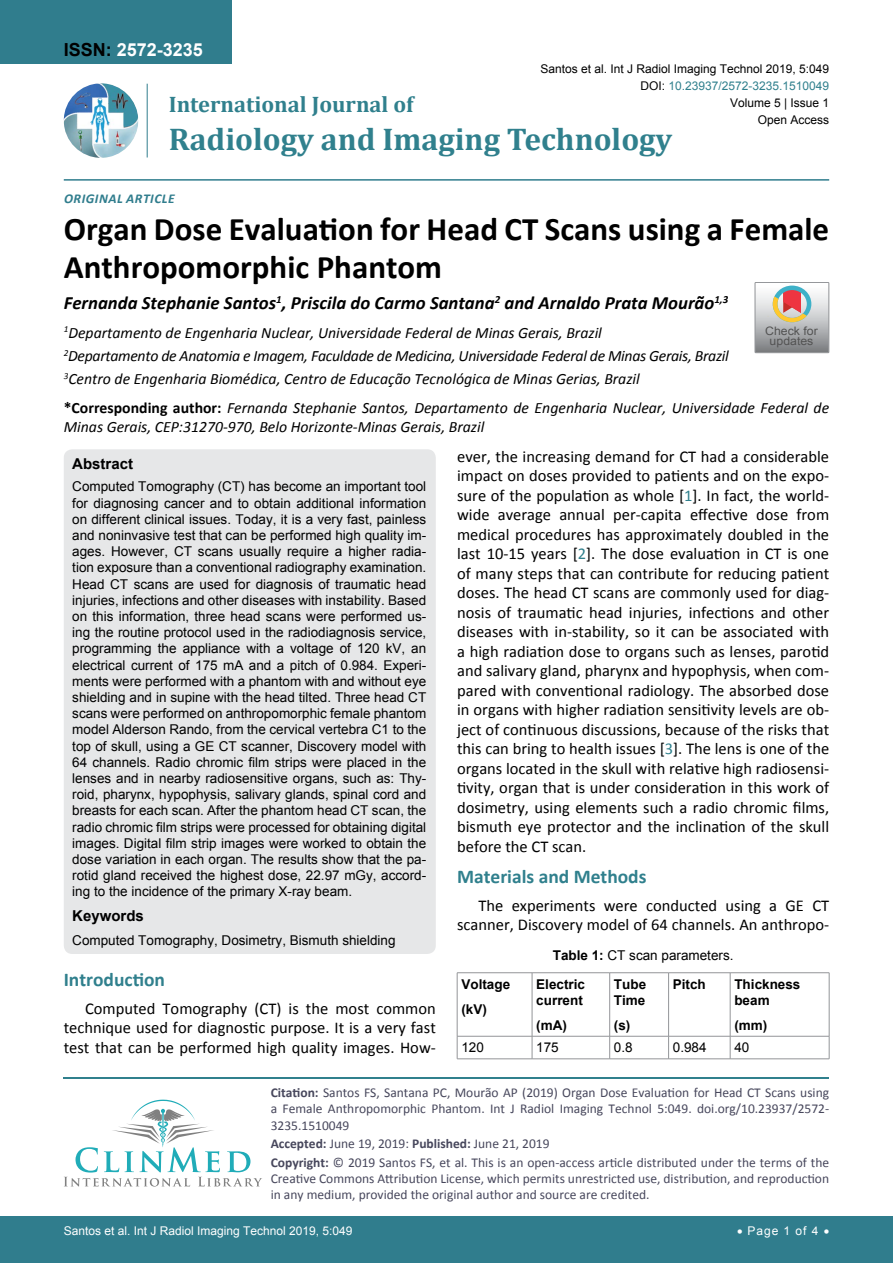
<style>
.page{position:relative;width:893px;height:1263px;background:#fff}
.page>*{position:absolute;margin:0;border:0;box-sizing:border-box;transform-origin:0 0}
.t1{font:700 33px/37.5px "Calibri";color:#000}
.t2{font:700 31.5px "Cambria";color:#30808d}
.t3{font:700 22.5px "Cambria";color:#30808d}
.t4{font:700 19.5px "Calibri";color:#30808d}
.t5{font:italic 700 18.75px "Calibri";color:#000}
.t6{font:700 18px "Arial";color:#fff}
.t7{font:16.5px/19.5px "Calibri";color:#000;text-align:justify}
.t8{font:italic 15.75px/23.1px "Calibri";color:#000}
.t9{font:700 15px "Arial";color:#000}
.t10{font:13.5px/16.2px "Arial";color:#000;text-align:justify}
.t11{font:13.5px/16.2px "Calibri";color:#47475c}
.t12{font:700 13.5px/16.2px "Arial";color:#000}
.t13{font:italic 700 13.5px "Calibri";letter-spacing:.04em;color:#307d8d}
.t14{font:12px "Arial";color:#000}
.t15{font:12px "Arial";color:#fff}
.t16{font:12px "Arial";color:#30808d}
.t17{font:11.7px/10.1px "Arial";color:#535353;text-align:center;scale:1.06 1}
.s1{color:#000}
.s2{font-weight:700;font-style:normal}
.s3{color:#30808d}
.s4{font-weight:700}
</style>
<div class="page">
<hr style="left:64px;top:1077px;width:765px;height:1px;background:#30808d">
<svg style="left:64px;top:1100px;width:198px;height:86px"></svg>
<div style="left:0;top:1217px;width:893px;height:46px;background:#307d8d"></div>
<div style="left:0;top:0;width:231px;height:64px;background:#307d8d"></div>
<hr style="left:64px;top:179px;width:765px;height:2px;background:#307d8d">
<img style="left:64px;top:83px;width:74px;height:75px;border-radius:37px">
<hr style="left:147px;top:84px;width:1px;height:73px;background:#307d8d">
<svg style="left:755px;top:282px;width:74px;height:71px;background:#bdb6b3"></svg>
<hr style="left:457px;top:972px;width:75px;height:1px;background:#939598">
<hr style="left:457px;top:973px;width:1px;height:63px;background:#939598">
<hr style="left:532px;top:972px;width:78px;height:1px;background:#939598">
<hr style="left:532px;top:973px;width:1px;height:63px;background:#939598">
<hr style="left:610px;top:972px;width:59px;height:1px;background:#939598">
<hr style="left:609px;top:973px;width:1px;height:63px;background:#939598">
<hr style="left:669px;top:972px;width:61px;height:1px;background:#939598">
<hr style="left:668px;top:973px;width:1px;height:63px;background:#939598">
<hr style="left:730px;top:972px;width:99px;height:1px;background:#939598">
<hr style="left:730px;top:973px;width:1px;height:63px;background:#939598">
<hr style="left:829px;top:973px;width:1px;height:63px;background:#939598">
<hr style="left:457px;top:1036px;width:75px;height:1px;background:#939598">
<svg style="left:457px;top:1036px;width:1px;height:22px"></svg>
<hr style="left:532px;top:1036px;width:78px;height:1px;background:#939598">
<svg style="left:532px;top:1036px;width:1px;height:22px"></svg>
<hr style="left:610px;top:1036px;width:59px;height:1px;background:#939598">
<svg style="left:609px;top:1036px;width:1px;height:22px"></svg>
<hr style="left:669px;top:1036px;width:61px;height:1px;background:#939598">
<svg style="left:668px;top:1036px;width:1px;height:22px"></svg>
<hr style="left:730px;top:1036px;width:99px;height:1px;background:#939598">
<svg style="left:730px;top:1036px;width:1px;height:22px"></svg>
<svg style="left:829px;top:1036px;width:1px;height:23px"></svg>
<hr style="left:457px;top:1058px;width:75px;height:1px;background:#939598">
<hr style="left:532px;top:1058px;width:78px;height:1px;background:#939598">
<hr style="left:610px;top:1058px;width:59px;height:1px;background:#939598">
<hr style="left:669px;top:1058px;width:61px;height:1px;background:#939598">
<hr style="left:730px;top:1058px;width:99px;height:1px;background:#939598">
<div style="left:64px;top:449px;width:372px;height:505px;background:#e6e7e8;border-radius:9px"></div>
<h3 class="t6" style="left:64px;top:38px;width:141px"><span class="s1">ISSN:</span> 2572-3235</h3>
<p class="t14" style="left:540px;top:60px;width:290px">Santos et al. Int J Radiol Imaging Technol 2019, 5:049</p>
<p class="t16" style="left:640px;top:78px;width:190px"><span class="s1">DOI:</span> 10.23937/2572-3235.1510049</p>
<p class="t14" style="left:758px;top:112px;width:73px">Open Access</p>
<h3 class="t3" style="left:169px;top:89px;width:246px">International Journal of</h3>
<h2 class="t2" style="left:169px;top:117px;width:505px">Radiology and Imaging Technology</h2>
<p class="t14" style="left:730px;top:95px;width:101px">Volume 5 | Issue 1</p>
<p class="t13" style="left:64px;top:190px;width:112px">Original Article</p>
<h1 class="t1" style="left:64px;top:211px;width:767px">Organ Dose Evaluation for Head CT Scans using a Female<br>Anthropomorphic Phantom</h1>
<h3 class="t5" style="left:64px;top:291px;width:666px">Fernanda Stephanie Santos<sup>1</sup>, Priscila do Carmo Santana<sup>2</sup> and Arnaldo Prata Mourão<sup>1,3</sup></h3>
<p class="t8" style="left:64px;top:320px;width:666px"><sup>1</sup>Departamento de Engenharia Nuclear, Universidade Federal de Minas Gerais, Brazil<br><sup>2</sup>Departamento de Anatomia e Imagem, Faculdade de Medicina, Universidade Federal de Minas Gerais, Brazil<br><sup>3</sup>Centro de Engenharia Biomédica, Centro de Educação Tecnológica de Minas Gerias, Brazil</p>
<p class="t8" style="left:64px;top:397px;width:767px;line-height:19.5px"><span class="s2">*Corresponding author:</span> Fernanda Stephanie Santos, Departamento de Engenharia Nuclear, Universidade Federal de<br>Minas Gerais, CEP:31270-970, Belo Horizonte-Minas Gerais, Brazil</p>
<p class="t7" style="left:457px;top:446px;width:374px">ever, the increasing demand for CT had a considerable impact on doses provided to patients and on the expo&shy;sure of the population as whole [<span class="s3">1</span>]. In fact, the world&shy;wide average annual per-capita effective dose from medical procedures has approximately doubled in the last 10-15 years [<span class="s3">2</span>]. The dose evaluation in CT is one of many steps that can contribute for reducing patient doses. The head CT scans are commonly used for diag&shy;nosis of traumatic head injuries, infections and other diseases with in-stability, so it can be associated with a high radiation dose to organs such as lenses, parotid and salivary gland, pharynx and hypophysis, when com&shy;pared with conventional radiology. The absorbed dose in organs with higher radiation sensitivity levels are ob&shy;ject of continuous discussions, because of the risks that this can bring to health issues [<span class="s3">3</span>]. The lens is one of the organs located in the skull with relative high radiosensi&shy;tivity, organ that is under consideration in this work of dosimetry, using elements such a radio chromic films, bismuth eye protector and the inclination of the skull before the CT scan.</p>
<h3 class="t4" style="left:457px;top:864px;width:191px">Materials and Methods</h3>
<p class="t7" style="left:457px;top:895px;width:374px;text-align:right">The experiments were conducted using a GE CT scanner, Discovery model of 64 channels. An anthropo-</p>
<p class="t17" style="left:765px;top:326px;width:51px">Check for updates</p>
<p class="t9" style="left:72px;top:453px;width:62px">Abstract</p>
<p class="t10" style="left:72px;top:479px;width:356px">Computed Tomography (CT) has become an important tool for diagnosing cancer and to obtain additional information on different clinical issues. Today, it is a very fast, painless and noninvasive test that can be performed high quality im&shy;ages. However, CT scans usually require a higher radia&shy;tion exposure than a conventional radiography examination.<br>Head CT scans are used for diagnosis of traumatic head injuries, infections and other diseases with instability. Based on this information, three head scans were performed us&shy;ing the routine protocol used in the radiodiagnosis service, programming the appliance with a voltage of 120 kV, an electrical current of 175 mA and a pitch of 0.984. Experi&shy;ments were performed with a phantom with and without eye shielding and in supine with the head tilted. Three head CT scans were performed on anthropomorphic female phantom model Alderson Rando, from the cervical vertebra C1 to the top of skull, using a GE CT scanner, Discovery model with 64 channels. Radio chromic film strips were placed in the lenses and in nearby radiosensitive organs, such as: Thy&shy;roid, pharynx, hypophysis, salivary glands, spinal cord and breasts for each scan. After the phantom head CT scan, the radio chromic film strips were processed for obtaining digital images. Digital film strip images were worked to obtain the dose variation in each organ. The results show that the pa&shy;rotid gland received the highest dose, 22.97 mGy, accord&shy;ing to the incidence of the primary X-ray beam.</p>
<p class="t9" style="left:72px;top:905px;width:73px">Keywords</p>
<p class="t10" style="left:72px;top:933px;width:325px">Computed Tomography, Dosimetry, Bismuth shielding</p>
<p class="t10" style="left:553px;top:947px;width:182px"><span class="s4">Table 1:</span> CT scan parameters.</p>
<h3 class="t4" style="left:64px;top:967px;width:103px">Introduction</h3>
<p class="t7" style="left:64px;top:998px;width:374px;text-indent:21px">Computed Tomography (CT) is the most common technique used for diagnostic purpose. It is a very fast test that can be performed high quality images. How-</p>
<p class="t12" style="left:461px;top:972px;width:50px;line-height:24.8px">Voltage (kV)</p>
<p class="t12" style="left:536px;top:976px;width:50px">Electric current</p>
<p class="t12" style="left:536px;top:1017px;width:32px">(mA)</p>
<p class="t12" style="left:614px;top:976px;width:34px">Tube<br>Time</p>
<p class="t12" style="left:614px;top:1017px;width:18px">(s)</p>
<p class="t12" style="left:673px;top:976px;width:35px">Pitch</p>
<p class="t12" style="left:734px;top:976px;width:68px">Thickness beam</p>
<p class="t12" style="left:734px;top:1017px;width:34px">(mm)</p>
<p class="t10" style="left:461px;top:1040px;width:24px">120</p>
<p class="t10" style="left:536px;top:1040px;width:24px">175</p>
<p class="t10" style="left:614px;top:1040px;width:20px">0.8</p>
<p class="t10" style="left:673px;top:1040px;width:35px">0.984</p>
<p class="t10" style="left:734px;top:1040px;width:17px">40</p>
<p class="t11" style="left:271px;top:1084px;width:560px;text-align:justify"><span class="s4">Citation:</span> Santos FS, Santana PC, Mourão AP (2019) Organ Dose Evaluation for Head CT Scans using a Female Anthropomorphic Phantom. Int J Radiol Imaging Technol 5:049. doi.org/10.23937/2572- 3235.1510049</p>
<p class="t11" style="left:271px;top:1134px;width:560px;line-height:18.6px"><span class="s4">Accepted:</span> June 19, 2019: <span class="s4">Published:</span> June 21, 2019<br><span class="s4">Copyright:</span> © 2019 Santos FS, et al. This is an open-access article distributed under the terms of the</p>
<p class="t11" style="left:271px;top:1170px;width:560px">Creative Commons Attribution License, which permits unrestricted use, distribution, and reproduction in any medium, provided the original author and source are credited.</p>
<p class="t15" style="left:64px;top:1223px;width:290px">Santos et al. Int J Radiol Imaging Technol 2019, 5:049</p>
<p class="t15" style="left:737px;top:1223px;width:94px">• Page 1 of 4 •</p>
</div>
